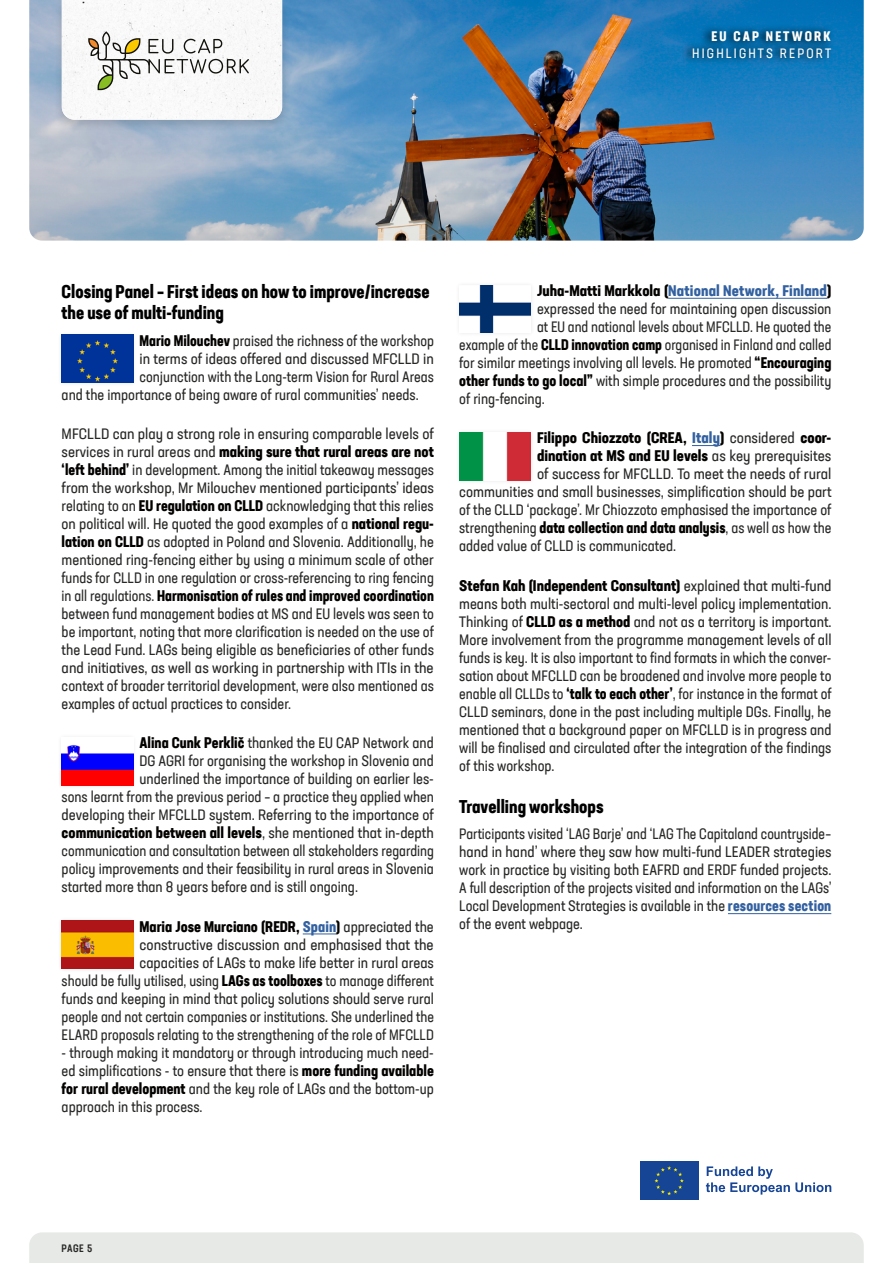
<style>
.page{position:relative;width:893px;height:1263px;background:#fff}
.page>*{position:absolute;margin:0;border:0;box-sizing:border-box;transform-origin:0 0}
.t1{font:700 condensed 18px/21px "Neusa Next Std";color:#000}
.t2{font:condensed 15px/18px "Neusa Next Std";color:#282827;text-align:justify;scale:1.04 1}
.t3{font:condensed 15px/18px "Neusa Next Std";color:#282827;text-align:right}
.t4{font:condensed 15px/18px "Neusa Next Std";color:#282827;text-align:justify;scale:.96 1}
.t5{font:700 condensed 15px "Neusa Next Std";color:#040200}
.t6{font:700 condensed 15px "Neusa Next Std";color:#040200;scale:1.05 1}
.t7{font:700 condensed 15px "Neusa Next Std";letter-spacing:.005em;color:#3361a0;scale:1.05 1}
.t8{font:condensed 15px "Neusa Next Std";color:#282827;scale:1.05 1}
.t9{font:condensed 13.5px "Neusa Next Std";letter-spacing:.16em;color:#fff}
.t10{font:700 condensed 13.5px "Neusa Next Std";letter-spacing:.16em;color:#fff}
.t11{font:500 condensed 10.5px "Neusa Next Std";color:#282827}
.s1{font-weight:700;color:#040200}
.s2{font-weight:400;color:#282827}
.s3{font-weight:700;color:#3361a0}
.s4{color:#040200}
.s5{color:#3361a0}
</style>
<div class="page">
<hr style="left:303px;top:933px;width:33px;height:1px;background:#3361a0">
<hr style="left:668px;top:298px;width:159px;height:1px;background:#3361a0">
<svg style="left:692px;top:445px;width:28px;height:1px"></svg>
<hr style="left:728px;top:913px;width:103px;height:1px;background:#3361a0">
<div style="left:57px;top:916px;width:80px;height:57px;background:#000;opacity:.1"></div>
<img style="left:62px;top:921px;width:71px;height:47px">
<div style="left:57px;top:733px;width:81px;height:56px;background:#000;opacity:.1"></div>
<img style="left:62px;top:738px;width:71px;height:47px">
<div style="left:455px;top:428px;width:80px;height:56px;background:#000;opacity:.1"></div>
<img style="left:459px;top:433px;width:72px;height:47px">
<div style="left:455px;top:281px;width:80px;height:57px;background:#fafafa"></div>
<img style="left:459px;top:285px;width:72px;height:48px">
<img style="left:29px;top:0;width:835px;height:120px">
<img style="left:29px;top:120px;width:835px;height:121px">
<svg style="left:681px;top:23px;width:153px;height:43px;background:#0666a0"></svg>
<div style="left:54px;top:0;width:237px;height:132px;background:#000;opacity:.14"></div>
<svg style="left:62px;top:0;width:220px;height:120px"></svg>
<div style="left:29px;top:1232px;width:835px;height:31px;background:#e6e9e5"></div>
<svg style="left:698px;top:1161px;width:1px;height:39px"></svg>
<div style="left:640px;top:1161px;width:58px;height:39px;background:#174595"></div>
<svg style="left:654px;top:1166px;width:30px;height:29px"></svg>
<svg style="left:706px;top:1166px;width:125px;height:28px"></svg>
<div style="left:57px;top:330px;width:81px;height:57px;background:#000;opacity:.1"></div>
<img style="left:62px;top:335px;width:71px;height:47px">
<p class="t10" style="left:711px;top:28px;width:121px">EU CAP NETWORK</p>
<p class="t9" style="left:692px;top:45px;width:140px">HIGHLIGHTS REPORT</p>
<p class="t1" style="left:62px;top:281px;width:369px">Closing Panel – First ideas on how to improve/increase the use of multi-funding</p>
<p class="t3" style="left:140px;top:331px;width:296px"><span class="s1">Mario Milouchev</span> praised the richness of the workshop</p>
<p class="t2" style="left:140px;top:349px;width:284px">in terms of ideas offered and discussed MFCLLD in</p>
<p class="t3" style="left:140px;top:367px;width:296px">conjunction with the Long-term Vision for Rural Areas</p>
<p class="t3" style="left:62px;top:385px;width:359px">and the importance of being aware of rural communities’ needs.</p>
<p class="t2" style="left:62px;top:425px;width:359px">MFCLLD can play a strong role in ensuring comparable levels of services in rural areas and <span class="s1">making sure that rural areas are not ‘left behind’</span> in development. Among the initial takeaway messages from the workshop, Mr Milouchev mentioned participants’ ideas relating to an <span class="s1">EU regulation on CLLD</span> acknowledging that this relies on political will. He quoted the good examples of a <span class="s1">national regu&shy;lation on CLLD</span> as adopted in Poland and Slovenia. Additionally, he mentioned ring-fencing either by using a minimum scale of other funds for CLLD in one regulation or cross-referencing to ring fencing in all regulations. <span class="s1">Harmonisation of rules and improved coordination </span>between fund management bodies at MS and EU levels was seen to be important, noting that more clarification is needed on the use of the Lead Fund. LAGs being eligible as beneficiaries of other funds and initiatives, as well as working in partnership with ITIs in the context of broader territorial development, were also mentioned as examples of actual practices to consider.</p>
<p class="t3" style="left:140px;top:734px;width:296px"><span class="s1">Alina Cunk Perklič</span> thanked the EU CAP Network and</p>
<p class="t3" style="left:140px;top:752px;width:296px">DG AGRI for organising the workshop in Slovenia and</p>
<p class="t3" style="left:140px;top:770px;width:296px">underlined the importance of building on earlier les-</p>
<p class="t3" style="left:62px;top:788px;width:374px">sons learnt from the previous period – a practice they applied when</p>
<p class="t2" style="left:62px;top:806px;width:359px">developing their MFCLLD system. Referring to the importance of</p>
<p class="t5" style="left:62px;top:823px;width:374px">communication between all levels<span class="s2">, she mentioned that in-depth</span></p>
<p class="t3" style="left:62px;top:842px;width:374px">communication and consultation between all stakeholders regarding</p>
<p class="t3" style="left:62px;top:860px;width:374px">policy improvements and their feasibility in rural areas in Slovenia</p>
<p class="t3" style="left:62px;top:878px;width:298px">started more than 8 years before and is still ongoing.</p>
<p class="t3" style="left:62px;top:917px;width:374px"><span class="s1">Maria Jose Murciano (REDR,</span> <span class="s3">Spain</span><span class="s1">)</span> appreciated the<br>constructive discussion and emphasised that the<br>capacities of LAGs to make life better in rural areas<br>should be fully utilised, using <span class="s1">LAGs as toolboxes</span> to manage different funds and keeping in mind that policy solutions should serve rural people and not certain companies or institutions. She underlined the ELARD proposals relating to the strengthening of the role of MFCLLD</p>
<p class="t3" style="left:62px;top:1043px;width:374px;text-align:justify">- through making it mandatory or through introducing much need&shy;ed simplifications - to ensure that there is <span class="s1">more funding available for rural development</span> and the key role of LAGs and the bottom-up approach in this process.</p>
<p class="t7" style="left:537px;top:281px;width:282px"><span class="s4">Juha-Matti Markkola (</span>National Network, Finland<span class="s4">)</span></p>
<p class="t3" style="left:537px;top:300px;width:296px">expressed the need for maintaining open discussion</p>
<p class="t3" style="left:537px;top:318px;width:296px">at EU and national levels about MFCLLD. He quoted the</p>
<p class="t4" style="left:459px;top:336px;width:389px">example of the <span class="s1">CLLD innovation camp</span> organised in Finland and called</p>
<p class="t3" style="left:459px;top:354px;width:374px">for similar meetings involving all levels. He promoted <span class="s1">“Encouraging</span></p>
<p class="t3" style="left:459px;top:372px;width:374px"><span class="s1">other funds to go local”</span> with simple procedures and the possibility</p>
<p class="t3" style="left:459px;top:390px;width:87px">of ring-fencing.</p>
<p class="t6" style="left:537px;top:428px;width:282px">Filippo Chiozzoto (CREA, <span class="s5">Italy</span>) <span class="s2">considered</span> coor-</p>
<p class="t6" style="left:537px;top:446px;width:282px">dination at MS and EU levels <span class="s2">as key prerequisites</span></p>
<p class="t8" style="left:537px;top:465px;width:282px">of success for MFCLLD. To meet the needs of rural</p>
<p class="t3" style="left:459px;top:483px;width:374px">communities and small businesses, simplification should be part</p>
<p class="t3" style="left:459px;top:501px;width:374px">of the CLLD ‘package’. Mr Chiozzoto emphasised the importance of</p>
<p class="t5" style="left:459px;top:518px;width:374px"><span class="s2">strengthening</span> data collection and data analysis<span class="s2">, as well as how the</span></p>
<p class="t3" style="left:459px;top:537px;width:218px">added value of CLLD is communicated.</p>
<p class="t2" style="left:459px;top:576px;width:359px"><span class="s1">Stefan Kah (Independent Consultant)</span> explained that multi-fund means both multi-sectoral and multi-level policy implementation.<br>Thinking of <span class="s1">CLLD as a method</span> and not as a territory is important.<br>More involvement from the programme management levels of all funds is key. It is also important to find formats in which the conver&shy;sation about MFCLLD can be broadened and involve more people to enable all CLLDs to <span class="s1">‘talk to each other’</span>, for instance in the format of CLLD seminars, done in the past including multiple DGs. Finally, he mentioned that a background paper on MFCLLD is in progress and will be finalised and circulated after the integration of the findings of this workshop.</p>
<p class="t1" style="left:459px;top:796px;width:146px">Travelling workshops</p>
<p class="t4" style="left:459px;top:825px;width:389px">Participants visited ‘LAG Barje’ and ‘LAG The Capitaland countryside– hand in hand’ where they saw how multi-fund LEADER strategies work in practice by visiting both EAFRD and ERDF funded projects.<br>A full description of the projects visited and information on the LAGs’ Local Development Strategies is available in the <span class="s3">resources section </span>of the event webpage.</p>
<p class="t11" style="left:62px;top:1242px;width:32px">PAGE 5</p>
</div>
